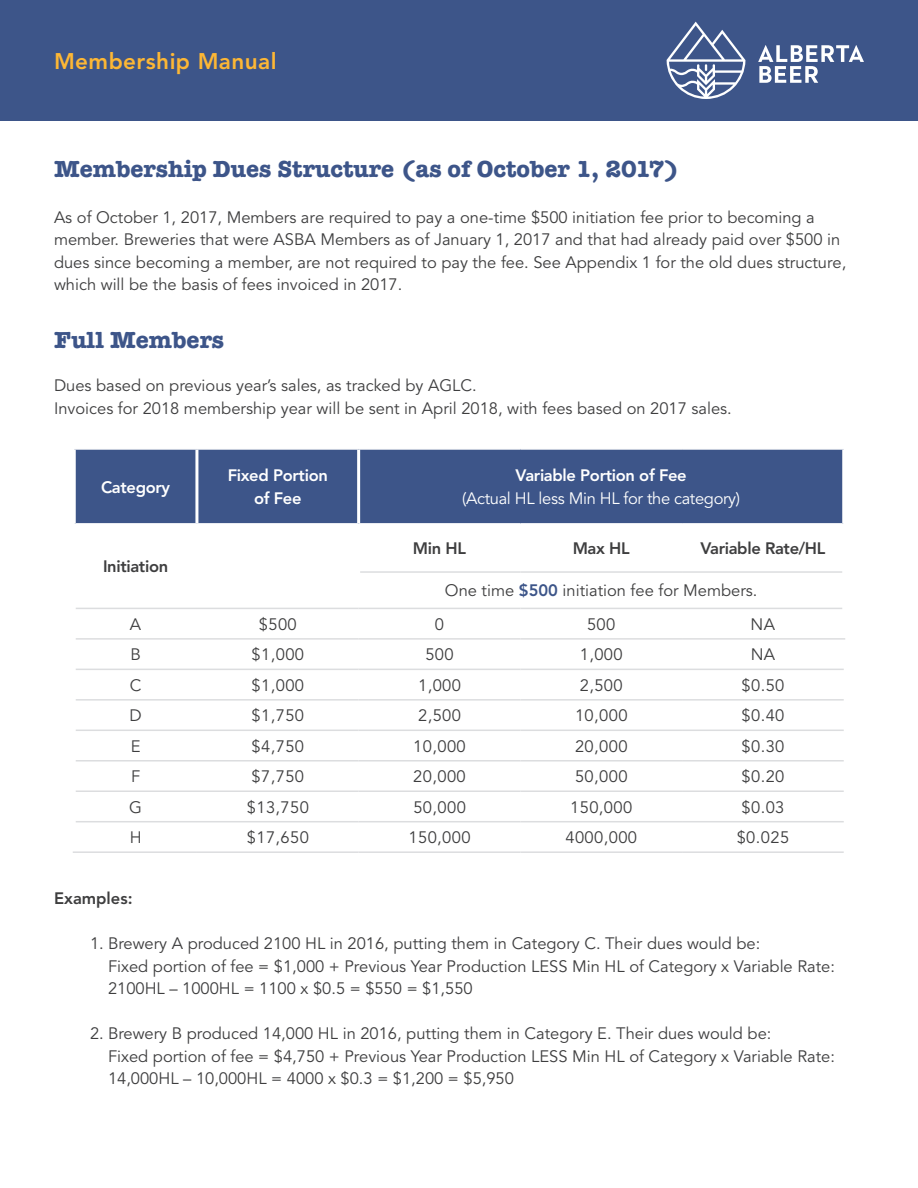
<style>
.page{position:relative;width:918px;height:1188px;background:#fff}
.page>*{position:absolute;margin:0;border:0;box-sizing:border-box;transform-origin:0 0}
.t1{font:700 24px "American Typewriter";color:#3d5589}
.t2{font:800 22.5px "Avenir LT Std";letter-spacing:.02em;color:#fdb735}
.t3{font:16.5px/22.5px "Avenir LT Std";color:#3e3e3f}
.t4{font:800 16.5px "Avenir LT Std";letter-spacing:-.02em;color:#fff}
.t5{font:800 16.5px "Avenir LT Std";letter-spacing:-.02em;color:#3e3e3f}
.t6{font:16.5px "Avenir LT Std";letter-spacing:-.02em;color:#fff}
.t7{font:800 16.5px "Avenir LT Std";color:#3e3e3f}
.s1{font-weight:800;color:#3d5589}
</style>
<div class="page">
<div style="left:0;top:0;width:918px;height:121px;background:#3d5589"></div>
<svg style="left:758px;top:45px;width:106px;height:38px"></svg>
<svg style="left:667px;top:22px;width:78px;height:77px"></svg>
<div style="left:76px;top:450px;width:766px;height:73px;background:#3d5589"></div>
<hr style="left:195px;top:450px;width:3px;height:73px;background:#fff">
<hr style="left:357px;top:450px;width:3px;height:73px;background:#fff">
<hr style="left:76px;top:638px;width:121px;height:2px;background:#dcdddf">
<hr style="left:197px;top:638px;width:162px;height:2px;background:#dcdddf">
<hr style="left:359px;top:638px;width:161px;height:2px;background:#dcdddf">
<hr style="left:520px;top:638px;width:162px;height:2px;background:#dcdddf">
<hr style="left:76px;top:669px;width:121px;height:1px;background:#dcdddf">
<hr style="left:197px;top:669px;width:162px;height:1px;background:#dcdddf">
<hr style="left:359px;top:669px;width:161px;height:1px;background:#dcdddf">
<hr style="left:520px;top:669px;width:162px;height:1px;background:#dcdddf">
<hr style="left:76px;top:699px;width:121px;height:2px;background:#dcdddf">
<hr style="left:197px;top:699px;width:162px;height:2px;background:#dcdddf">
<hr style="left:359px;top:699px;width:161px;height:2px;background:#dcdddf">
<hr style="left:520px;top:699px;width:162px;height:2px;background:#dcdddf">
<hr style="left:76px;top:730px;width:121px;height:1px;background:#dcdddf">
<hr style="left:197px;top:730px;width:162px;height:1px;background:#dcdddf">
<hr style="left:359px;top:730px;width:161px;height:1px;background:#dcdddf">
<hr style="left:520px;top:730px;width:162px;height:1px;background:#dcdddf">
<hr style="left:76px;top:760px;width:121px;height:2px;background:#dcdddf">
<hr style="left:197px;top:760px;width:162px;height:2px;background:#dcdddf">
<hr style="left:359px;top:760px;width:161px;height:2px;background:#dcdddf">
<hr style="left:520px;top:760px;width:162px;height:2px;background:#dcdddf">
<hr style="left:76px;top:790px;width:121px;height:2px;background:#dcdddf">
<hr style="left:197px;top:790px;width:162px;height:2px;background:#dcdddf">
<hr style="left:359px;top:790px;width:161px;height:2px;background:#dcdddf">
<hr style="left:520px;top:790px;width:162px;height:2px;background:#dcdddf">
<hr style="left:76px;top:821px;width:121px;height:1px;background:#dcdddf">
<hr style="left:197px;top:821px;width:162px;height:1px;background:#dcdddf">
<hr style="left:359px;top:821px;width:161px;height:1px;background:#dcdddf">
<hr style="left:520px;top:821px;width:162px;height:1px;background:#dcdddf">
<hr style="left:73px;top:851px;width:124px;height:2px;background:#dcdddf">
<hr style="left:197px;top:851px;width:162px;height:2px;background:#dcdddf">
<hr style="left:359px;top:851px;width:161px;height:2px;background:#dcdddf">
<hr style="left:520px;top:851px;width:162px;height:2px;background:#dcdddf">
<hr style="left:682px;top:638px;width:163px;height:2px;background:#dcdddf">
<hr style="left:682px;top:669px;width:162px;height:1px;background:#dcdddf">
<hr style="left:682px;top:699px;width:162px;height:2px;background:#dcdddf">
<hr style="left:682px;top:730px;width:162px;height:1px;background:#dcdddf">
<hr style="left:682px;top:760px;width:162px;height:2px;background:#dcdddf">
<hr style="left:682px;top:790px;width:162px;height:2px;background:#dcdddf">
<hr style="left:682px;top:821px;width:162px;height:1px;background:#dcdddf">
<hr style="left:682px;top:851px;width:162px;height:2px;background:#dcdddf">
<hr style="left:360px;top:571px;width:160px;height:2px;background:#dcdddf">
<hr style="left:520px;top:571px;width:162px;height:2px;background:#dcdddf">
<hr style="left:682px;top:571px;width:160px;height:2px;background:#dcdddf">
<hr style="left:76px;top:608px;width:121px;height:1px;background:#dcdddf">
<hr style="left:197px;top:608px;width:162px;height:1px;background:#dcdddf">
<hr style="left:359px;top:608px;width:161px;height:1px;background:#dcdddf">
<hr style="left:520px;top:608px;width:162px;height:1px;background:#dcdddf">
<hr style="left:682px;top:608px;width:160px;height:1px;background:#dcdddf">
<p class="t2" style="left:54px;top:48px;width:224px">Membership Manual</p>
<p class="t1" style="left:54px;top:148px;width:627px">Membership Dues Structure (as of October 1, 2017)</p>
<p class="t3" style="left:54px;top:206px;width:794px">As of October 1, 2017, Members are required to pay a one-time $500 initiation fee prior to becoming a member. Breweries that were ASBA Members as of January 1, 2017 and that had already paid over $500 in dues since becoming a member, are not required to pay the fee. See Appendix 1 for the old dues structure, which will be the basis of fees invoiced in 2017.</p>
<p class="t1" style="left:54px;top:319px;width:172px">Full Members</p>
<p class="t3" style="left:54px;top:375px;width:679px">Dues based on previous year’s sales, as tracked by AGLC.<br>Invoices for 2018 membership year will be sent in April 2018, with fees based on 2017 sales.</p>
<p class="t4" style="left:101px;top:477px;width:71px">Category</p>
<p class="t5" style="left:103px;top:557px;width:67px">Initiation</p>
<p class="t4" style="left:228px;top:466px;width:102px">Fixed Portion</p>
<p class="t4" style="left:254px;top:488px;width:49px">of Fee</p>
<p class="t4" style="left:516px;top:466px;width:173px">Variable Portion of Fee</p>
<p class="t6" style="left:462px;top:489px;width:280px">(Actual HL less Min HL for the category)</p>
<p class="t5" style="left:413px;top:539px;width:55px">Min HL</p>
<p class="t5" style="left:573px;top:539px;width:59px">Max HL</p>
<p class="t5" style="left:700px;top:539px;width:126px">Variable Rate/HL</p>
<p class="t3" style="left:445px;top:580px;width:314px">One time <span class="s1">$500</span> initiation fee for Members.</p>
<p class="t3" style="left:130px;top:613px;width:13px">A</p>
<p class="t3" style="left:259px;top:613px;width:39px">$500</p>
<p class="t3" style="left:435px;top:613px;width:11px">0</p>
<p class="t3" style="left:587px;top:613px;width:30px">500</p>
<p class="t3" style="left:751px;top:613px;width:26px">NA</p>
<p class="t3" style="left:130px;top:644px;width:12px">B</p>
<p class="t3" style="left:252px;top:644px;width:54px">$1,000</p>
<p class="t3" style="left:425px;top:644px;width:30px">500</p>
<p class="t3" style="left:580px;top:644px;width:44px">1,000</p>
<p class="t3" style="left:751px;top:644px;width:26px">NA</p>
<p class="t3" style="left:130px;top:674px;width:13px">C</p>
<p class="t3" style="left:252px;top:674px;width:54px">$1,000</p>
<p class="t3" style="left:418px;top:674px;width:44px">1,000</p>
<p class="t3" style="left:580px;top:674px;width:44px">2,500</p>
<p class="t3" style="left:742px;top:674px;width:44px">$0.50</p>
<p class="t3" style="left:130px;top:705px;width:14px">D</p>
<p class="t3" style="left:252px;top:705px;width:54px">$1,750</p>
<p class="t3" style="left:418px;top:705px;width:44px">2,500</p>
<p class="t3" style="left:575px;top:705px;width:54px">10,000</p>
<p class="t3" style="left:742px;top:705px;width:44px">$0.40</p>
<p class="t3" style="left:131px;top:735px;width:11px">E</p>
<p class="t3" style="left:252px;top:735px;width:54px">$4,750</p>
<p class="t3" style="left:413px;top:735px;width:54px">10,000</p>
<p class="t3" style="left:575px;top:735px;width:54px">20,000</p>
<p class="t3" style="left:742px;top:735px;width:44px">$0.30</p>
<p class="t3" style="left:131px;top:766px;width:11px">F</p>
<p class="t3" style="left:252px;top:766px;width:54px">$7,750</p>
<p class="t3" style="left:413px;top:766px;width:54px">20,000</p>
<p class="t3" style="left:575px;top:766px;width:54px">50,000</p>
<p class="t3" style="left:742px;top:766px;width:44px">$0.20</p>
<p class="t3" style="left:129px;top:796px;width:14px">G</p>
<p class="t3" style="left:247px;top:796px;width:64px">$13,750</p>
<p class="t3" style="left:413px;top:796px;width:54px">50,000</p>
<p class="t3" style="left:570px;top:796px;width:64px">150,000</p>
<p class="t3" style="left:742px;top:796px;width:44px">$0.03</p>
<p class="t3" style="left:130px;top:827px;width:13px">H</p>
<p class="t3" style="left:247px;top:827px;width:64px">$17,650</p>
<p class="t3" style="left:409px;top:827px;width:64px">150,000</p>
<p class="t3" style="left:565px;top:827px;width:73px">4000,000</p>
<p class="t3" style="left:737px;top:827px;width:54px">$0.025</p>
<p class="t7" style="left:54px;top:889px;width:80px">Examples:</p>
<p class="t3" style="left:90px;top:933px;width:672px">1. Brewery A produced 2100 HL in 2016, putting them in Category C. Their dues would be:</p>
<p class="t3" style="left:108px;top:955px;width:728px">Fixed portion of fee = $1,000 + Previous Year Production LESS Min HL of Category x Variable Rate:<br>2100HL – 1000HL = 1100 x $0.5 = $550 = $1,550</p>
<p class="t3" style="left:90px;top:1023px;width:683px">2. Brewery B produced 14,000 HL in 2016, putting them in Category E. Their dues would be:</p>
<p class="t3" style="left:108px;top:1045px;width:728px">Fixed portion of fee = $4,750 + Previous Year Production LESS Min HL of Category x Variable Rate:<br>14,000HL – 10,000HL = 4000 x $0.3 = $1,200 = $5,950</p>
</div>
